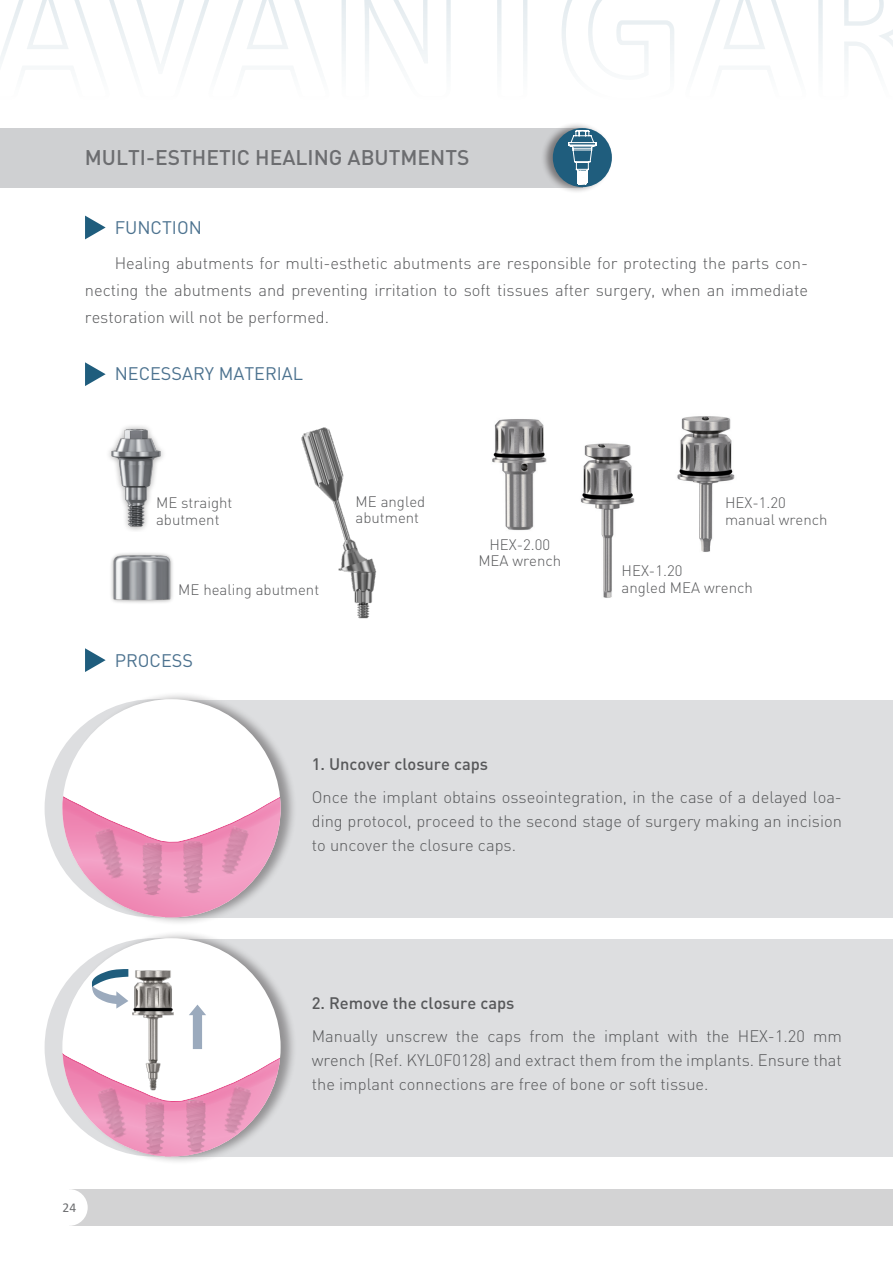
<style>
.page{position:relative;width:893px;height:1263px;background:#fff}
.page>*{position:absolute;margin:0;border:0;box-sizing:border-box;transform-origin:0 0}
.Títol_apartat{font:500 21px "DIN";color:#6c6d70}
.Subtítul-nou{font:18px "DIN";color:#4c728f}
.Text-passos{font:300 16.5px/24px "DIN";color:#57585a;text-align:justify}
.Text-nou{font:300 16.5px/27px "DIN";color:#57585a;text-align:justify}
.Titol_passos{font:500 16.5px "DIN";color:#57585a}
.Text-nou-2{font:300 15px/16.5px "DIN";color:#57585a}
.t1{font:13.5px "Calibri";color:#6c6d70}
</style>
<div class="page">
<div style="left:69px;top:1189px;width:824px;height:37px;background:#d3d3d4"></div>
<div style="left:51px;top:1189px;width:37px;height:37px;background:#fff;border-radius:50%"></div>
<img style="left:580px;top:443px;width:55px;height:155px">
<div style="left:0;top:128px;width:582px;height:59px;background:#cfd0d2"></div>
<div style="left:540px;top:122px;width:73px;height:72px;background:#231f20;opacity:.5"></div>
<div style="left:553px;top:128px;width:59px;height:59px;background:#1f5d7d;border-radius:50%"></div>
<svg style="left:568px;top:130px;width:29px;height:55px"></svg>
<svg style="left:85px;top:216px;width:21px;height:23px"></svg>
<svg style="left:85px;top:362px;width:21px;height:24px"></svg>
<img style="left:109px;top:426px;width:54px;height:105px">
<img style="left:111px;top:553px;width:62px;height:50px">
<img style="left:492px;top:419px;width:55px;height:112px">
<img style="left:677px;top:416px;width:58px;height:136px">
<div style="left:45px;top:699px;width:218px;height:218px;background:#dddee0;border-radius:50%"></div>
<div style="left:45px;top:938px;width:218px;height:218px;background:#dddee0;border-radius:50%"></div>
<div style="left:166px;top:700px;width:727px;height:217px;background:#dddee0"></div>
<div style="left:166px;top:939px;width:727px;height:217px;background:#dddee0"></div>
<svg style="left:85px;top:648px;width:21px;height:24px"></svg>
<img style="left:301px;top:427px;width:76px;height:192px">
<div style="left:63px;top:691px;width:234px;height:234px;background:#231f20;opacity:.4"></div>
<div style="left:62px;top:699px;width:219px;height:218px;background:#fff;border-radius:50%"></div>
<svg style="left:62px;top:776px;width:219px;height:141px"></svg>
<div style="left:63px;top:930px;width:234px;height:234px;background:#231f20;opacity:.4"></div>
<div style="left:62px;top:938px;width:219px;height:218px;background:#fff;border-radius:50%"></div>
<svg style="left:62px;top:969px;width:219px;height:187px"></svg>
<img style="left:132px;top:970px;width:42px;height:122px">
<p class="Títol_apartat" style="left:85px;top:144px;width:386px">MULTI-ESTHETIC HEALING ABUTMENTS</p>
<p class="Subtítul-nou" style="left:115px;top:216px;width:89px">FUNCTION</p>
<p class="Text-nou" style="left:85px;top:250px;width:725px;text-indent:30px">Healing abutments for multi-esthetic abutments are responsible for protecting the parts con&shy;necting the abutments and preventing irritation to soft tissues after surgery, when an immediate restoration will not be performed.</p>
<p class="Subtítul-nou" style="left:115px;top:362px;width:190px">NECESSARY MATERIAL</p>
<p class="Text-nou-2" style="left:156px;top:494px;width:78px">ME straight abutment</p>
<p class="Text-nou-2" style="left:178px;top:582px;width:142px">ME healing abutment</p>
<p class="Subtítul-nou" style="left:115px;top:649px;width:80px">PROCESS</p>
<p class="Text-nou-2" style="left:356px;top:493px;width:71px">ME angled abutment</p>
<p class="Text-nou-2" style="left:489px;top:536px;width:62px">HEX-2.00</p>
<p class="Text-nou-2" style="left:478px;top:552px;width:84px">MEA wrench</p>
<p class="Text-nou-2" style="left:725px;top:494px;width:62px">HEX-1.20</p>
<p class="Text-nou-2" style="left:725px;top:511px;width:104px">manual wrench</p>
<p class="Text-nou-2" style="left:621px;top:563px;width:62px">HEX-1.20</p>
<p class="Text-nou-2" style="left:621px;top:579px;width:133px">angled MEA wrench</p>
<p class="Titol_passos" style="left:312px;top:754px;width:178px">1. Uncover closure caps</p>
<p class="Text-passos" style="left:312px;top:784px;width:532px">Once the implant obtains osseointegration, in the case of a delayed loa&shy;ding protocol, proceed to the second stage of surgery making an incision to uncover the closure caps.</p>
<p class="t1" style="left:63px;top:1198px;width:15px">24</p>
<p class="Titol_passos" style="left:312px;top:992px;width:204px">2. Remove the closure caps</p>
<p class="Text-passos" style="left:312px;top:1023px;width:532px">Manually unscrew the caps from the implant with the HEX-1.20 mm wrench (Ref. KYL0F0128) and extract them from the implants. Ensure that the implant connections are free of bone or soft tissue.</p>
</div>
